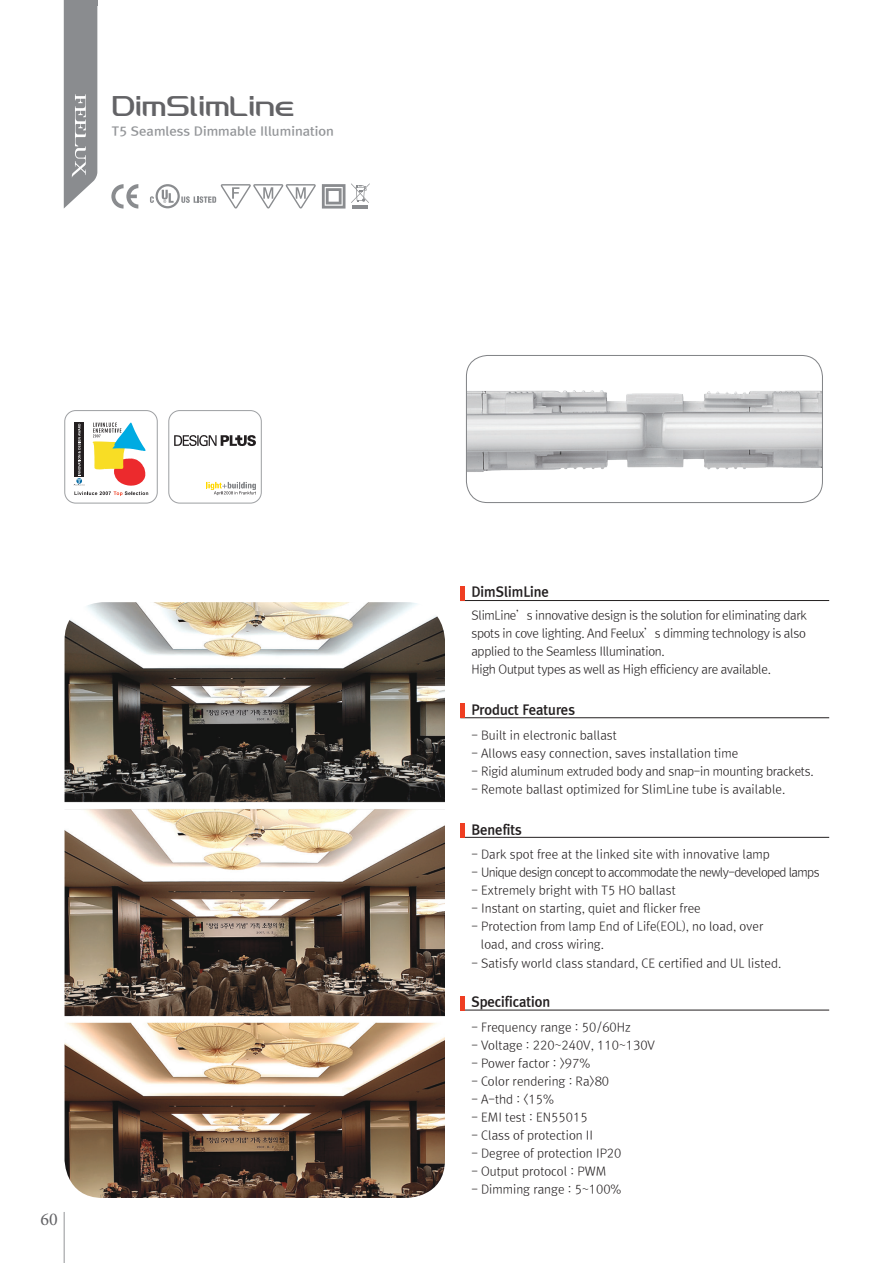
<style>
.page{position:relative;width:893px;height:1263px;background:#fff}
.page>*{position:absolute;margin:0;border:0;box-sizing:border-box;transform-origin:0 0}
.t1{font:30px "HH Feelux 1.0";color:#636366}
.t2{font:18px "Minion Pro";color:#636366}
.t3{font:13.5px "Rix Go EB";color:#231f20}
.t4{font:12.15px "Rix Go B";color:#939598;scale:1.11 1}
.t5{font:12px/18px "Rix Go L";color:#231f20}
.t6{font:12px/18px "Rix Go L";letter-spacing:-.025em;color:#231f20}
.t7{font:12px "Rix Go L";letter-spacing:-.05em;color:#231f20}
.t8{font:12px "Rix Go L";letter-spacing:-.02em;color:#231f20}
</style>
<div class="page">
<img style="left:63px;top:0;width:767px;height:1263px">
<hr style="left:352px;top:205px;width:16px;height:4px;background:#8a8c8f">
<svg style="left:351px;top:183px;width:19px;height:20px"></svg>
<svg style="left:111px;top:184px;width:27px;height:25px"></svg>
<svg style="left:322px;top:184px;width:23px;height:25px"></svg>
<svg style="left:150px;top:184px;width:166px;height:25px"></svg>
<div style="left:466px;top:355px;width:357px;height:148px;border:1px solid #808285;border-radius:21px"></div>
<div style="left:65px;top:410px;width:92px;height:93px;border:1px solid #9d9fa2;border-radius:11px"></div>
<svg style="left:74px;top:422px;width:74px;height:74px"></svg>
<div style="left:169px;top:410px;width:93px;height:93px;border:1px solid #9d9fa2;border-radius:11px"></div>
<svg style="left:174px;top:435px;width:82px;height:12px"></svg>
<svg style="left:206px;top:482px;width:50px;height:13px"></svg>
<hr style="left:460px;top:600px;width:369px;height:1px;background:#231f20">
<hr style="left:460px;top:717px;width:369px;height:1px;background:#231f20">
<hr style="left:460px;top:837px;width:369px;height:1px;background:#231f20">
<hr style="left:460px;top:1010px;width:369px;height:1px;background:#231f20">
<div style="left:460px;top:586px;width:5px;height:15px;background:#ef3e22"></div>
<div style="left:460px;top:703px;width:5px;height:15px;background:#ef3e22"></div>
<div style="left:460px;top:823px;width:5px;height:14px;background:#ef3e22"></div>
<div style="left:460px;top:996px;width:5px;height:14px;background:#ef3e22"></div>
<img style="left:65px;top:602px;width:380px;height:596px">
<h1 class="t1" style="left:112px;top:91px;width:184px">DimSlimLine</h1>
<p class="t4" style="left:112px;top:124px;width:202px">T5 Seamless Dimmable Illumination</p>
<h2 class="t2" style="left:41px;top:1207px;width:19px">60</h2>
<p class="t3" style="left:471px;top:584px;width:79px">DimSlimLine</p>
<p class="t6" style="left:471px;top:606px;width:337px">SlimLine’s innovative design is the solution for eliminating dark spots in cove lighting. And Feelux’s dimming technology is also applied to the Seamless Illumination.<br>High Output types as well as High efficiency are available.</p>
<p class="t3" style="left:471px;top:702px;width:105px">Product Features</p>
<p class="t5" style="left:471px;top:726px;width:147px">- Built in electronic ballast</p>
<p class="t5" style="left:471px;top:744px;width:268px">- Allows easy connection, saves installation time</p>
<p class="t8" style="left:471px;top:764px;width:344px">- Rigid aluminum extruded body and snap-in mounting brackets.</p>
<p class="t5" style="left:471px;top:780px;width:315px">- Remote ballast optimized for SlimLine tube is available.</p>
<p class="t3" style="left:471px;top:821px;width:52px">Benefits</p>
<p class="t5" style="left:471px;top:846px;width:300px">- Dark spot free at the linked site with innovative lamp</p>
<p class="t7" style="left:471px;top:866px;width:350px">- Unique design concept to accommodate the newly-developed lamps</p>
<p class="t5" style="left:471px;top:882px;width:206px">- Extremely bright with T5 HO ballast</p>
<p class="t5" style="left:471px;top:900px;width:231px">- Instant on starting, quiet and flicker free</p>
<p class="t5" style="left:481px;top:918px;width:284px;text-indent:-10px">- Protection from lamp End of Life(EOL), no load, over load, and cross wiring.</p>
<p class="t5" style="left:471px;top:954px;width:312px">- Satisfy world class standard, CE certified and UL listed.</p>
<p class="t3" style="left:471px;top:994px;width:81px">Specification</p>
<p class="t5" style="left:471px;top:1018px;width:161px">- Frequency range : 50/60Hz</p>
<p class="t5" style="left:471px;top:1036px;width:185px">- Voltage : 220~240V, 110~130V</p>
<p class="t5" style="left:471px;top:1054px;width:120px">- Power factor : &gt;97%</p>
<p class="t5" style="left:471px;top:1072px;width:139px">- Color rendering : Ra&gt;80</p>
<p class="t5" style="left:471px;top:1090px;width:84px">- A-thd : &lt;15%</p>
<p class="t5" style="left:471px;top:1108px;width:118px">- EMI test : EN55015</p>
<p class="t5" style="left:471px;top:1126px;width:123px">- Class of protection II</p>
<p class="t5" style="left:471px;top:1144px;width:152px">- Degree of protection IP20</p>
<p class="t5" style="left:471px;top:1162px;width:136px">- Output protocol : PWM</p>
<p class="t5" style="left:471px;top:1180px;width:152px">- Dimming range : 5~100%</p>
</div>
